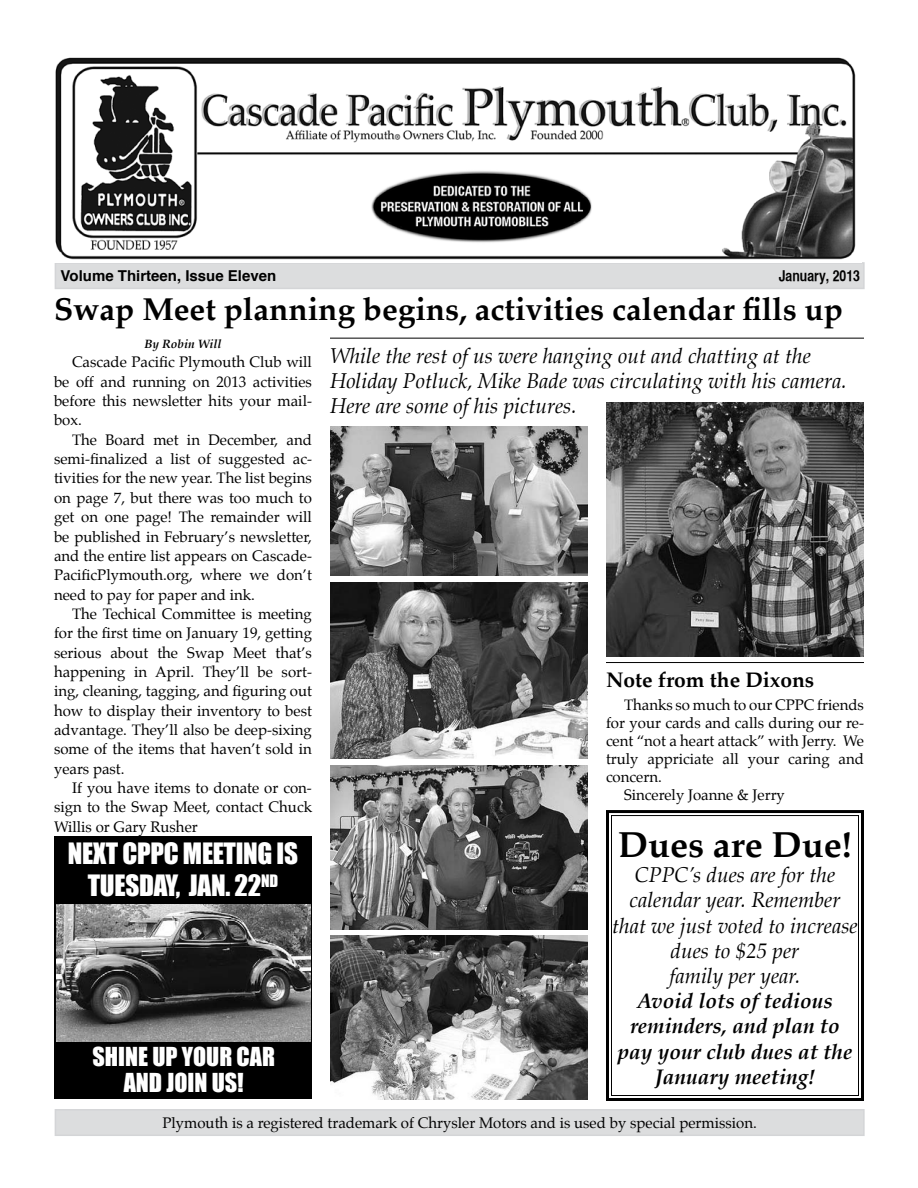
<style>
.page{position:relative;width:918px;height:1188px;background:#fff}
.page>*{position:absolute;margin:0;border:0;box-sizing:border-box;transform-origin:0 0}
.t1{font:700 36px "Palatino";color:#000}
.t2{font:700 31.5px "Palatino";color:#000}
.t3{font:27px/31.5px "Impact";letter-spacing:-.01em;color:#fff;text-align:center}
.t4{font:24px/25.5px "Impact";color:#fff;text-align:center}
.t5{font:italic 21px/25.2px "Palatino";color:#000;text-align:center}
.t6{font:italic 700 21px/25.2px "Palatino";color:#000;text-align:center}
.t7{font:700 21px "Palatino";color:#000}
.t8{font:15px/19.4px "Palatino";color:#000;text-align:justify}
.t9{font:700 15px "Helvetica";color:#000}
.t10{font:15px "Helvetica CY Bold";color:#000}
.t11{font:italic 700 12px "Palatino";color:#000}
</style>
<div class="page">
<div style="left:55px;top:1109px;width:810px;height:27px;background:#dcddde"></div>
<div style="left:55px;top:262px;width:810px;height:27px;background:#dcddde"></div>
<img style="left:55px;top:57px;width:807px;height:206px">
<div style="left:54px;top:836px;width:258px;height:263px;background:#000"></div>
<img style="left:57px;top:905px;width:253px;height:136px">
<svg style="left:606px;top:810px;width:258px;height:291px"></svg>
<div style="left:611px;top:815px;width:248px;height:281px;border:1px solid #000"></div>
<img style="left:330px;top:426px;width:257px;height:149px">
<img style="left:330px;top:582px;width:258px;height:177px">
<hr style="left:330px;top:338px;width:534px;height:1px;background:#000">
<img style="left:330px;top:766px;width:258px;height:163px">
<img style="left:330px;top:936px;width:258px;height:163px">
<img style="left:606px;top:402px;width:258px;height:255px">
<hr style="left:606px;top:662px;width:258px;height:1px;background:#000">
<p class="t9" style="left:61px;top:264px;width:217px">Volume Thirteen, Issue Eleven</p>
<p class="t10" style="left:779px;top:266px;width:83px">January, 2013</p>
<h2 class="t2" style="left:54px;top:283px;width:791px">Swap Meet planning begins, activities calendar fills up</h2>
<p class="t11" style="left:145px;top:334px;width:78px">By Robin Will</p>
<p class="t8" style="left:54px;top:353px;width:260px;text-indent:18px">Cascade Pacific Plymouth Club will be off and running on 2013 activities before this newsletter hits your mail&shy;box.</p>
<p class="t8" style="left:54px;top:430px;width:260px;text-indent:18px">The Board met in December, and semi-finalized a list of suggested ac&shy;tivities for the new year. The list begins on page 7, but there was too much to get on one page! The remainder will be published in February’s newsletter, and the entire list appears on Cascade-PacificPlymouth.org, where we don’t need to pay for paper and ink.</p>
<p class="t8" style="left:54px;top:604px;width:260px;text-indent:18px">The Techical Committee is meeting for the first time on January 19, getting serious about the Swap Meet that’s happening in April. They’ll be sort&shy;ing, cleaning, tagging, and figuring out how to display their inventory to best advantage. They’ll also be deep-sixing some of the items that haven’t sold in years past.</p>
<p class="t8" style="left:54px;top:778px;width:260px;text-indent:18px">If you have items to donate or con&shy;sign to the Swap Meet, contact Chuck Willis or Gary Rusher</p>
<h3 class="t3" style="left:68px;top:837px;width:232px">NEXT CPPC MEETING IS<br>TUESDAY, JAN. 22<sup>ND</sup></h3>
<h3 class="t4" style="left:93px;top:1043px;width:184px">SHINE UP YOUR CAR<br>AND JOIN US!</h3>
<h3 class="t5" style="left:330px;top:344px;width:518px;text-align:left">While the rest of us were hanging out and chatting at the<br>Holiday Potluck, Mike Bade was circulating with his camera.<br>Here are some of his pictures.</h3>
<h3 class="t7" style="left:606px;top:662px;width:210px">Note from the Dixons</h3>
<p class="t8" style="left:624px;top:695px;width:241px">Thanks so much to our CPPC friends</p>
<p class="t8" style="left:606px;top:713px;width:259px">for your cards and calls during our re-</p>
<p class="t8" style="left:606px;top:731px;width:259px">cent “not a heart attack” with Jerry. We</p>
<p class="t8" style="left:606px;top:749px;width:259px">truly appriciate all your caring and</p>
<p class="t8" style="left:606px;top:767px;width:57px">concern.</p>
<p class="t8" style="left:624px;top:785px;width:162px">Sincerely Joanne &amp; Jerry</p>
<h1 class="t1" style="left:618px;top:814px;width:235px">Dues are Due!</h1>
<h3 class="t5" style="left:612px;top:863px;width:247px">CPPC’s dues are for the calendar year. Remember that we just voted to increase dues to $25 per<br>family per year.</h3>
<h3 class="t6" style="left:618px;top:989px;width:236px">Avoid lots of tedious reminders, and plan to pay your club dues at the<br>January meeting!</h3>
<p class="t8" style="left:162px;top:1113px;width:596px">Plymouth is a registered trademark of Chrysler Motors and is used by special permission.</p>
</div>
